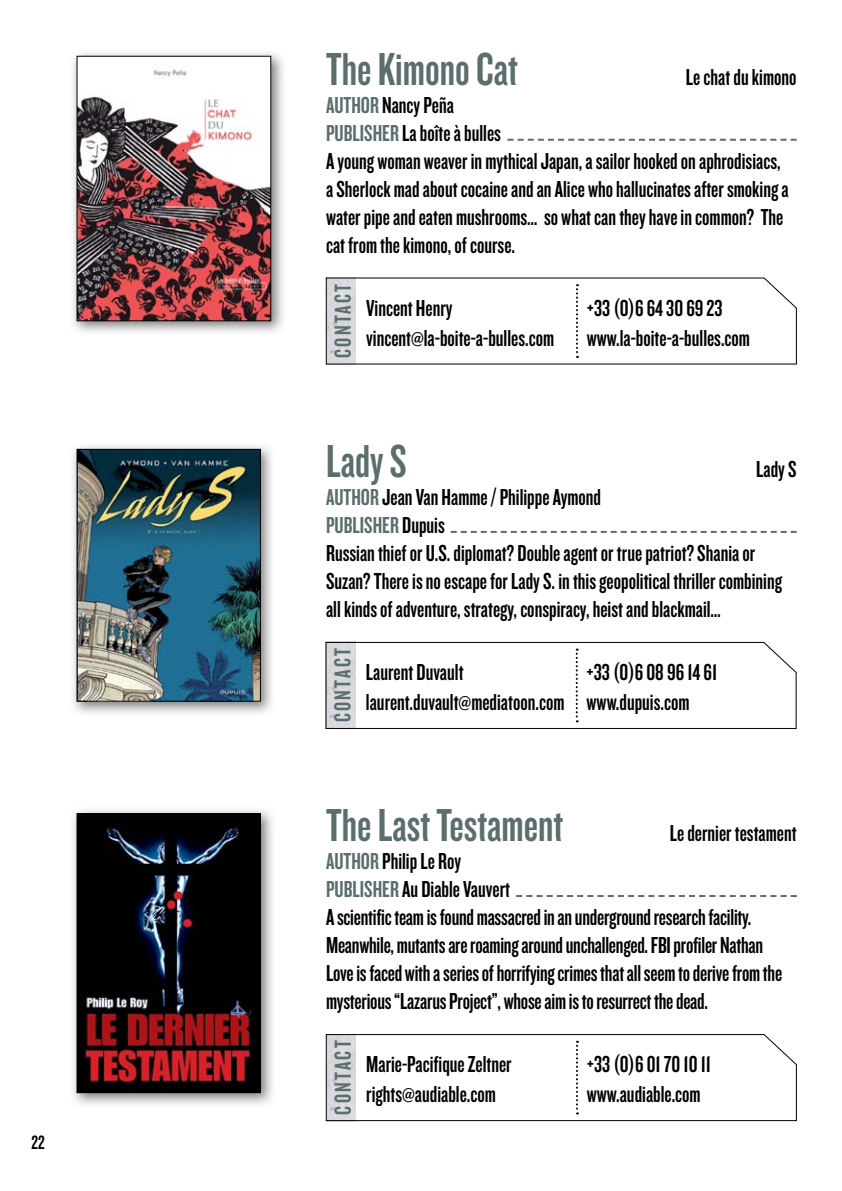
<style>
.page{position:relative;width:842px;height:1191px;background:#fff}
.page>*{position:absolute;margin:0;border:0;box-sizing:border-box;transform-origin:0 0}
.t1{font:48px "Knockout HTF48 Featherweight";color:#5b6e6d}
.t2{font:24px/28px "Knockout HTF48 Featherweight";color:#000}
.t3{font:24px "Knockout HTF48 Featherweight";letter-spacing:.1em;color:#5b6e6d}
.t4{font:20px "Knockout HTF48 Featherweight";color:#000}
.s1{color:#5b6e6d}
</style>
<div class="page">
<svg style="left:507px;top:139px;width:290px;height:2px"></svg>
<svg style="left:451px;top:531px;width:346px;height:2px"></svg>
<svg style="left:516px;top:895px;width:281px;height:2px"></svg>
<img style="left:73px;top:53px;width:210px;height:280px">
<img style="left:79px;top:58px;width:190px;height:261px">
<div style="left:77px;top:56px;width:194px;height:265px;border:1px solid #000"></div>
<img style="left:73px;top:446px;width:199px;height:268px">
<img style="left:79px;top:451px;width:180px;height:248px">
<div style="left:77px;top:449px;width:184px;height:252px;border:1px solid #000"></div>
<img style="left:73px;top:810px;width:200px;height:295px">
<img style="left:79px;top:815px;width:180px;height:276px">
<div style="left:77px;top:813px;width:184px;height:280px;border:1px solid #000"></div>
<svg style="left:325px;top:277px;width:472px;height:88px"></svg>
<svg style="left:576px;top:284px;width:2px;height:74px"></svg>
<svg style="left:325px;top:641px;width:472px;height:88px"></svg>
<svg style="left:576px;top:648px;width:2px;height:74px"></svg>
<svg style="left:325px;top:1034px;width:472px;height:87px"></svg>
<svg style="left:576px;top:1040px;width:2px;height:74px"></svg>
<p class="t4" style="left:32px;top:1132px;width:15px">22</p>
<h1 class="t1" style="left:326px;top:45px;width:193px">The Kimono Cat</h1>
<p class="t2" style="left:686px;top:63px;width:112px">Le chat du kimono</p>
<p class="t2" style="left:326px;top:91px;width:464px"><span class="s1">AUTHOR</span> Nancy Peña<br><span class="s1">PUBLISHER</span> La boîte à bulles<br>A young woman weaver in mythical Japan, a sailor hooked on aphrodisiacs, a Sherlock mad about cocaine and an Alice who hallucinates after smoking a water pipe and eaten mushrooms… so what can they have in common? The cat from the kimono, of course.</p>
<p class="t3" style="left:331px;top:358px;width:75px;rotate:-90deg">CONTACT</p>
<p class="t2" style="left:366px;top:293px;width:189px;line-height:30px">Vincent Henry vincent@la-boite-a-bulles.com</p>
<p class="t2" style="left:587px;top:293px;width:165px;line-height:30px">+33 (0)6 64 30 69 23 www.la-boite-a-bulles.com</p>
<h1 class="t1" style="left:326px;top:437px;width:82px">Lady S</h1>
<p class="t2" style="left:756px;top:455px;width:42px">Lady S</p>
<p class="t2" style="left:326px;top:483px;width:457px"><span class="s1">AUTHOR</span> Jean Van Hamme / Philippe Aymond<br><span class="s1">PUBLISHER</span> Dupuis<br>Russian thief or U.S. diplomat? Double agent or true patriot? Shania or Suzan? There is no escape for Lady S. in this geopolitical thriller combining all kinds of adventure, strategy, conspiracy, heist and blackmail…</p>
<p class="t3" style="left:330px;top:722px;width:75px;rotate:-90deg">CONTACT</p>
<p class="t2" style="left:366px;top:657px;width:200px;line-height:30px">Laurent Duvault laurent.duvault@mediatoon.com</p>
<p class="t2" style="left:587px;top:657px;width:132px;line-height:30px">+33 (0)6 08 96 14 61 www.dupuis.com</p>
<h1 class="t1" style="left:326px;top:801px;width:239px">The Last Testament</h1>
<p class="t2" style="left:670px;top:819px;width:128px">Le dernier testament</p>
<p class="t2" style="left:326px;top:847px;width:458px"><span class="s1">AUTHOR</span> Philip Le Roy<br><span class="s1">PUBLISHER</span> Au Diable Vauvert<br>A scientific team is found massacred in an underground research facility.<br>Meanwhile, mutants are roaming around unchallenged. FBI profiler Nathan Love is faced with a series of horrifying crimes that all seem to derive from the mysterious “Lazarus Project”, whose aim is to resurrect the dead.</p>
<p class="t3" style="left:331px;top:1114px;width:75px;rotate:-90deg">CONTACT</p>
<p class="t2" style="left:366px;top:1049px;width:147px;line-height:30px">Marie-Pacifique Zeltner rights@audiable.com</p>
<p class="t2" style="left:587px;top:1049px;width:126px;line-height:30px">+33 (0)6 01 70 10 11 www.audiable.com</p>
</div>
